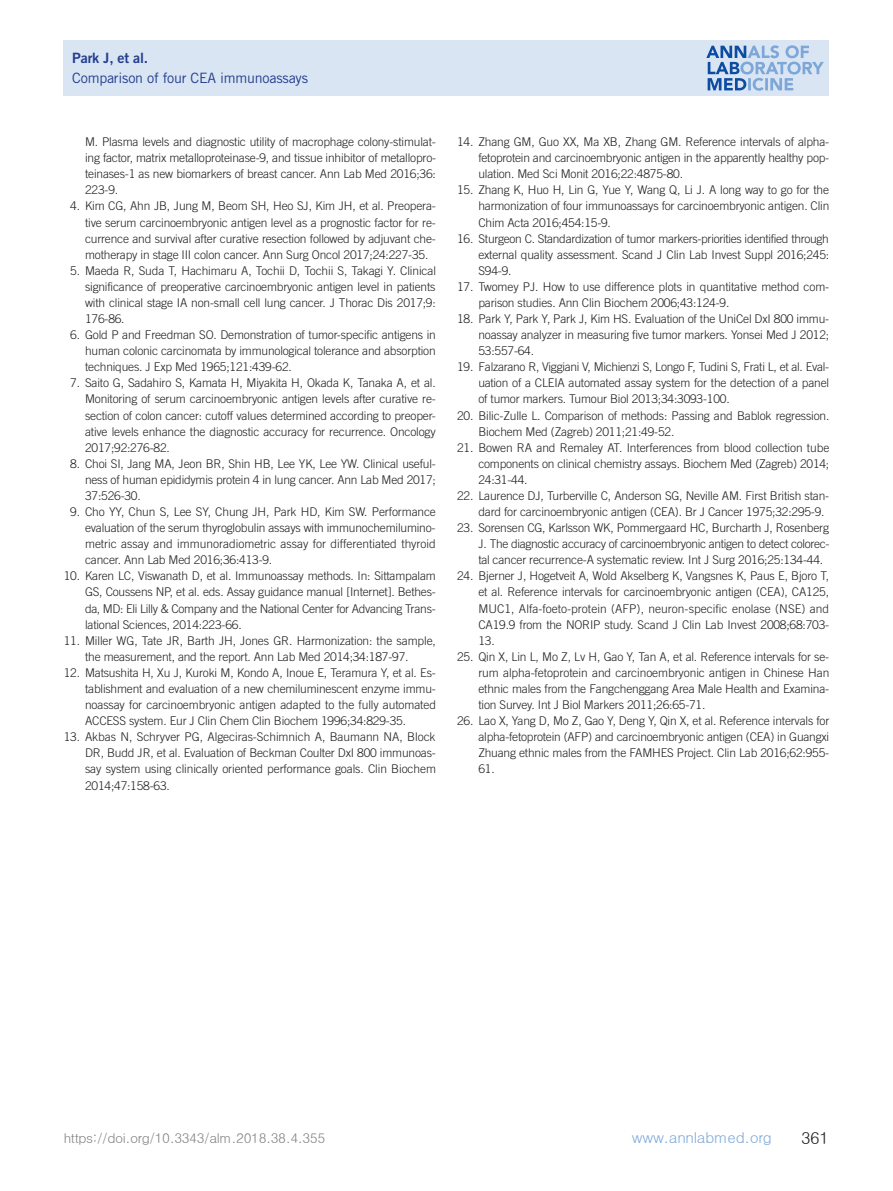
<style>
.page{position:relative;width:893px;height:1191px;background:#fff}
.page>*{position:absolute;margin:0;border:0;box-sizing:border-box;transform-origin:0 0}
.t1{font:16.5px "Dotum";color:#231f20}
.t2{font:15px "Dotum";letter-spacing:-.02em;color:#7ca7d8}
.t3{font:14.25px "Trade Gothic LT Std";letter-spacing:-.015em;color:#253f8e}
.t4{font:14.25px "Trade Gothic LT Std Bd 2";letter-spacing:-.015em;color:#253f8e}
.t5{font:13.5px "Dotum";letter-spacing:-.03em;color:#808285}
.t6{font:300 12px/16px "Trade Gothic LT Std";letter-spacing:-.015em;color:#231f20;text-align:justify}
</style>
<div class="page">
<div style="left:64px;top:40px;width:765px;height:56px;background:#dae5f4"></div>
<svg style="left:706px;top:45px;width:118px;height:46px"></svg>
<p class="t4" style="left:72px;top:49px;width:77px">Park J, et al.</p>
<p class="t3" style="left:72px;top:69px;width:237px">Comparison of four CEA immunoassays</p>
<p class="t6" style="left:85px;top:134px;width:353px">M. Plasma levels and diagnostic utility of macrophage colony-stimulat&shy;ing factor, matrix metalloproteinase-9, and tissue inhibitor of metallopro&shy;teinases-1 as new biomarkers of breast cancer. Ann Lab Med 2016;36:<br>223-9.</p>
<p class="t6" style="left:85px;top:198px;width:352px;text-indent:-15px">4. Kim CG, Ahn JB, Jung M, Beom SH, Heo SJ, Kim JH, et al. Preopera&shy;tive serum carcinoembryonic antigen level as a prognostic factor for re&shy;currence and survival after curative resection followed by adjuvant che&shy;motherapy in stage III colon cancer. Ann Surg Oncol 2017;24:227-35.</p>
<p class="t6" style="left:85px;top:262px;width:352px;text-indent:-15px">5. Maeda R, Suda T, Hachimaru A, Tochii D, Tochii S, Takagi Y. Clinical significance of preoperative carcinoembryonic antigen level in patients with clinical stage IA non-small cell lung cancer. J Thorac Dis 2017;9:<br>176-86.</p>
<p class="t6" style="left:85px;top:327px;width:352px;text-indent:-15px">6. Gold P and Freedman SO. Demonstration of tumor-specific antigens in human colonic carcinomata by immunological tolerance and absorption techniques. J Exp Med 1965;121:439-62.</p>
<p class="t6" style="left:85px;top:375px;width:352px;text-indent:-15px">7. Saito G, Sadahiro S, Kamata H, Miyakita H, Okada K, Tanaka A, et al.<br>Monitoring of serum carcinoembryonic antigen levels after curative re&shy;section of colon cancer: cutoff values determined according to preoper&shy;ative levels enhance the diagnostic accuracy for recurrence. Oncology 2017;92:276-82.</p>
<p class="t6" style="left:85px;top:455px;width:352px;text-indent:-15px">8. Choi SI, Jang MA, Jeon BR, Shin HB, Lee YK, Lee YW. Clinical useful&shy;ness of human epididymis protein 4 in lung cancer. Ann Lab Med 2017; 37:526-30.</p>
<p class="t6" style="left:85px;top:503px;width:352px;text-indent:-15px">9. Cho YY, Chun S, Lee SY, Chung JH, Park HD, Kim SW. Performance evaluation of the serum thyroglobulin assays with immunochemilumino&shy;metric assay and immunoradiometric assay for differentiated thyroid cancer. Ann Lab Med 2016;36:413-9.</p>
<p class="t6" style="left:85px;top:568px;width:352px;text-indent:-21px">10. Karen LC, Viswanath D, et al. Immunoassay methods. In: Sittampalam GS, Coussens NP, et al. eds. Assay guidance manual [Internet]. Bethes&shy;da, MD: Eli Lilly &amp; Company and the National Center for Advancing Trans&shy;lational Sciences, 2014:223-66.</p>
<p class="t6" style="left:64px;top:632px;width:374px;text-align:center">11. Miller WG, Tate JR, Barth JH, Jones GR. Harmonization: the sample, the measurement, and the report. Ann Lab Med 2014;34:187-97.</p>
<p class="t6" style="left:85px;top:664px;width:352px;text-indent:-21px">12. Matsushita H, Xu J, Kuroki M, Kondo A, Inoue E, Teramura Y, et al. Es&shy;tablishment and evaluation of a new chemiluminescent enzyme immu&shy;noassay for carcinoembryonic antigen adapted to the fully automated ACCESS system. Eur J Clin Chem Clin Biochem 1996;34:829-35.</p>
<p class="t6" style="left:85px;top:729px;width:352px;text-indent:-21px">13. Akbas N, Schryver PG, Algeciras-Schimnich A, Baumann NA, Block DR, Budd JR, et al. Evaluation of Beckman Coulter DxI 800 immunoas&shy;say system using clinically oriented performance goals. Clin Biochem 2014;47:158-63.</p>
<p class="t6" style="left:478px;top:134px;width:352px;text-indent:-21px">14. Zhang GM, Guo XX, Ma XB, Zhang GM. Reference intervals of alpha&shy;fetoprotein and carcinoembryonic antigen in the apparently healthy pop&shy;ulation. Med Sci Monit 2016;22:4875-80.</p>
<p class="t6" style="left:478px;top:182px;width:352px;text-indent:-21px">15. Zhang K, Huo H, Lin G, Yue Y, Wang Q, Li J. A long way to go for the harmonization of four immunoassays for carcinoembryonic antigen. Clin Chim Acta 2016;454:15-9.</p>
<p class="t6" style="left:478px;top:230px;width:352px;text-indent:-21px">16. Sturgeon C. Standardization of tumor markers-priorities identified through external quality assessment. Scand J Clin Lab Invest Suppl 2016;245:<br>S94-9.</p>
<p class="t6" style="left:478px;top:278px;width:352px;text-indent:-21px">17. Twomey PJ. How to use difference plots in quantitative method com&shy;parison studies. Ann Clin Biochem 2006;43:124-9.</p>
<p class="t6" style="left:478px;top:310px;width:352px;text-indent:-21px">18. Park Y, Park Y, Park J, Kim HS. Evaluation of the UniCel DxI 800 immu&shy;noassay analyzer in measuring five tumor markers. Yonsei Med J 2012; 53:557-64.</p>
<p class="t6" style="left:478px;top:359px;width:352px;text-indent:-21px">19. Falzarano R, Viggiani V, Michienzi S, Longo F, Tudini S, Frati L, et al. Eval&shy;uation of a CLEIA automated assay system for the detection of a panel of tumor markers. Tumour Biol 2013;34:3093-100.</p>
<p class="t6" style="left:478px;top:407px;width:352px;text-indent:-21px">20. Bilic-Zulle L. Comparison of methods: Passing and Bablok regression.<br>Biochem Med (Zagreb) 2011;21:49-52.</p>
<p class="t6" style="left:478px;top:439px;width:352px;text-indent:-21px">21. Bowen RA and Remaley AT. Interferences from blood collection tube components on clinical chemistry assays. Biochem Med (Zagreb) 2014; 24:31-44.</p>
<p class="t6" style="left:478px;top:487px;width:352px;text-indent:-21px">22. Laurence DJ, Turberville C, Anderson SG, Neville AM. First British stan&shy;dard for carcinoembryonic antigen (CEA). Br J Cancer 1975;32:295-9.</p>
<p class="t6" style="left:478px;top:519px;width:353px;text-indent:-21px">23. Sorensen CG, Karlsson WK, Pommergaard HC, Burcharth J, Rosenberg J. The diagnostic accuracy of carcinoembryonic antigen to detect colorec&shy;tal cancer recurrence-A systematic review. Int J Surg 2016;25:134-44.</p>
<p class="t6" style="left:478px;top:568px;width:352px;text-indent:-21px">24. Bjerner J, Hogetveit A, Wold Akselberg K, Vangsnes K, Paus E, Bjoro T, et al. Reference intervals for carcinoembryonic antigen (CEA), CA125, MUC1, Alfa-foeto-protein (AFP), neuron-specific enolase (NSE) and CA19.9 from the NORIP study. Scand J Clin Lab Invest 2008;68:703- 13.</p>
<p class="t6" style="left:478px;top:648px;width:352px;text-indent:-21px">25. Qin X, Lin L, Mo Z, Lv H, Gao Y, Tan A, et al. Reference intervals for se&shy;rum alpha-fetoprotein and carcinoembryonic antigen in Chinese Han ethnic males from the Fangchenggang Area Male Health and Examina&shy;tion Survey. Int J Biol Markers 2011;26:65-71.</p>
<p class="t6" style="left:478px;top:712px;width:352px;text-indent:-21px">26. Lao X, Yang D, Mo Z, Gao Y, Deng Y, Qin X, et al. Reference intervals for alpha-fetoprotein (AFP) and carcinoembryonic antigen (CEA) in Guangxi Zhuang ethnic males from the FAMHES Project. Clin Lab 2016;62:955- 61.</p>
<p class="t5" style="left:64px;top:1131px;width:263px">https://doi.org/10.3343/alm.2018.38.4.355</p>
<p class="t2" style="left:632px;top:1130px;width:142px">www.annlabmed.org</p>
<h1 class="t1" style="left:801px;top:1129px;width:30px">361</h1>
</div>
